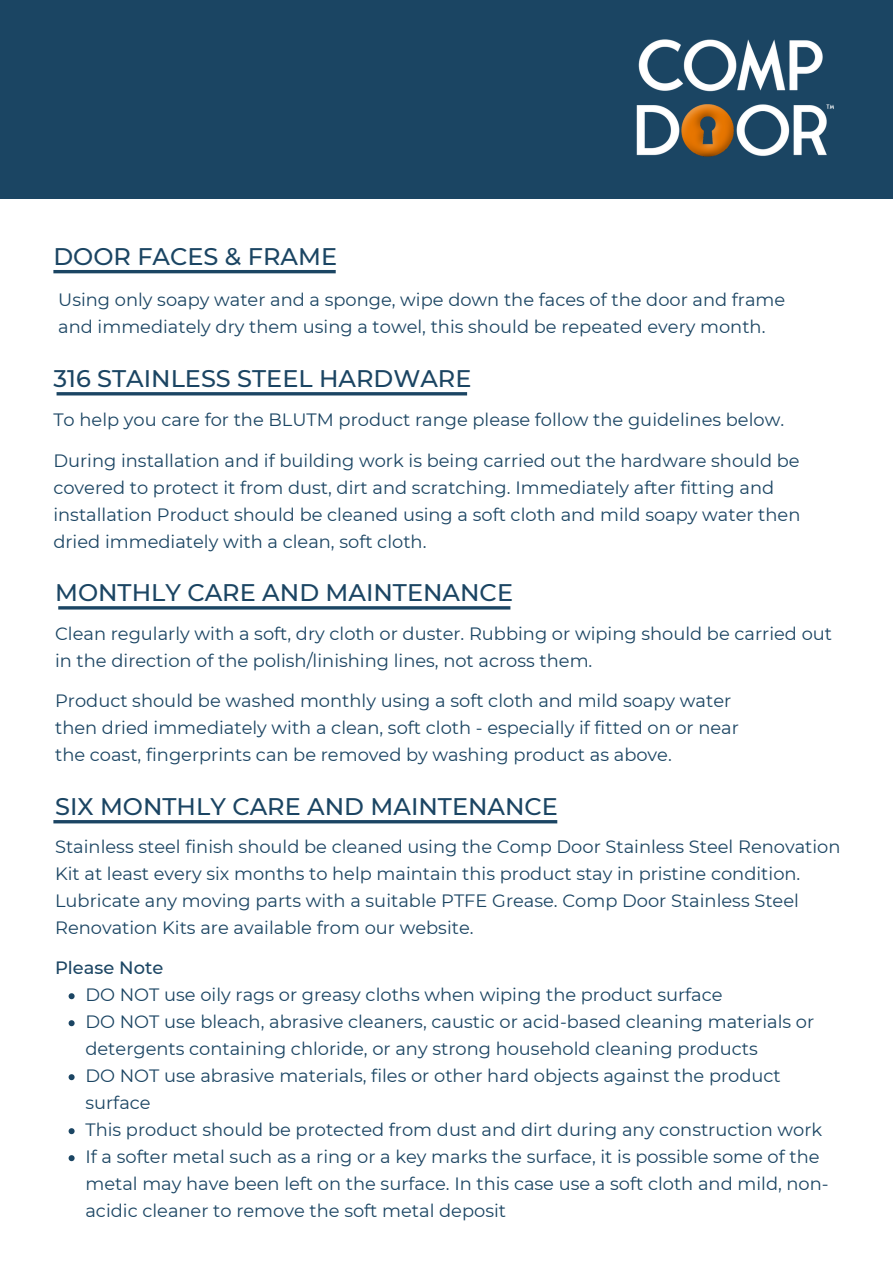
<style>
.page{position:relative;width:893px;height:1264px;background:#fff}
.page>*{position:absolute;margin:0;border:0;box-sizing:border-box;transform-origin:0 0}
.t1{font:500 24px "Montserrat";color:#1b4563}
.t2{font:17.85px/27px "Montserrat";color:#1b4563}
.t3{font:500 17.85px "Montserrat";color:#1b4563}
</style>
<div class="page">
<svg style="left:69px;top:993px;width:6px;height:6px"></svg>
<svg style="left:69px;top:1020px;width:6px;height:6px"></svg>
<svg style="left:69px;top:1074px;width:6px;height:6px"></svg>
<svg style="left:69px;top:1128px;width:6px;height:6px"></svg>
<svg style="left:69px;top:1155px;width:6px;height:6px"></svg>
<div style="left:0;top:0;width:892px;height:199px;background:#1b4563"></div>
<img style="left:636px;top:39px;width:198px;height:118px">
<hr style="left:53px;top:270px;width:283px;height:3px;background:#1b4563">
<hr style="left:57px;top:392px;width:410px;height:3px;background:#1b4563">
<hr style="left:58px;top:606px;width:452px;height:3px;background:#1b4563">
<hr style="left:53px;top:820px;width:504px;height:3px;background:#1b4563">
<h1 class="t1" style="left:53px;top:241px;width:285px">DOOR FACES &amp; FRAME</h1>
<p class="t2" style="left:58px;top:286px;width:728px">Using only soapy water and a sponge, wipe down the faces of the door and frame and immediately dry them using a towel, this should be repeated every month.</p>
<h1 class="t1" style="left:53px;top:363px;width:419px">316 STAINLESS STEEL HARDWARE</h1>
<p class="t2" style="left:53px;top:406px;width:732px">To help you care for the BLUTM product range please follow the guidelines below.</p>
<p class="t2" style="left:53px;top:447px;width:748px">During installation and if building work is being carried out the hardware should be covered to protect it from dust, dirt and scratching. Immediately after fitting and installation Product should be cleaned using a soft cloth and mild soapy water then dried immediately with a clean, soft cloth.</p>
<h1 class="t1" style="left:55px;top:577px;width:459px">MONTHLY CARE AND MAINTENANCE</h1>
<p class="t2" style="left:55px;top:619px;width:778px">Clean regularly with a soft, dry cloth or duster. Rubbing or wiping should be carried out in the direction of the polish/linishing lines, not across them.</p>
<p class="t2" style="left:55px;top:687px;width:685px">Product should be washed monthly using a soft cloth and mild soapy water then dried immediately with a clean, soft cloth - especially if fitted on or near the coast, fingerprints can be removed by washing product as above.</p>
<h1 class="t1" style="left:55px;top:791px;width:504px">SIX MONTHLY CARE AND MAINTENANCE</h1>
<p class="t2" style="left:55px;top:833px;width:786px">Stainless steel finish should be cleaned using the Comp Door Stainless Steel Renovation Kit at least every six months to help maintain this product stay in pristine condition.<br>Lubricate any moving parts with a suitable PTFE Grease. Comp Door Stainless Steel Renovation Kits are available from our website.</p>
<p class="t3" style="left:55px;top:957px;width:110px">Please Note</p>
<p class="t2" style="left:85px;top:981px;width:744px">DO NOT use oily rags or greasy cloths when wiping the product surface<br>DO NOT use bleach, abrasive cleaners, caustic or acid-based cleaning materials or detergents containing chloride, or any strong household cleaning products<br>DO NOT use abrasive materials, files or other hard objects against the product surface<br>This product should be protected from dust and dirt during any construction work If a softer metal such as a ring or a key marks the surface, it is possible some of the metal may have been left on the surface. In this case use a soft cloth and mild, non&shy;acidic cleaner to remove the soft metal deposit</p>
</div>
